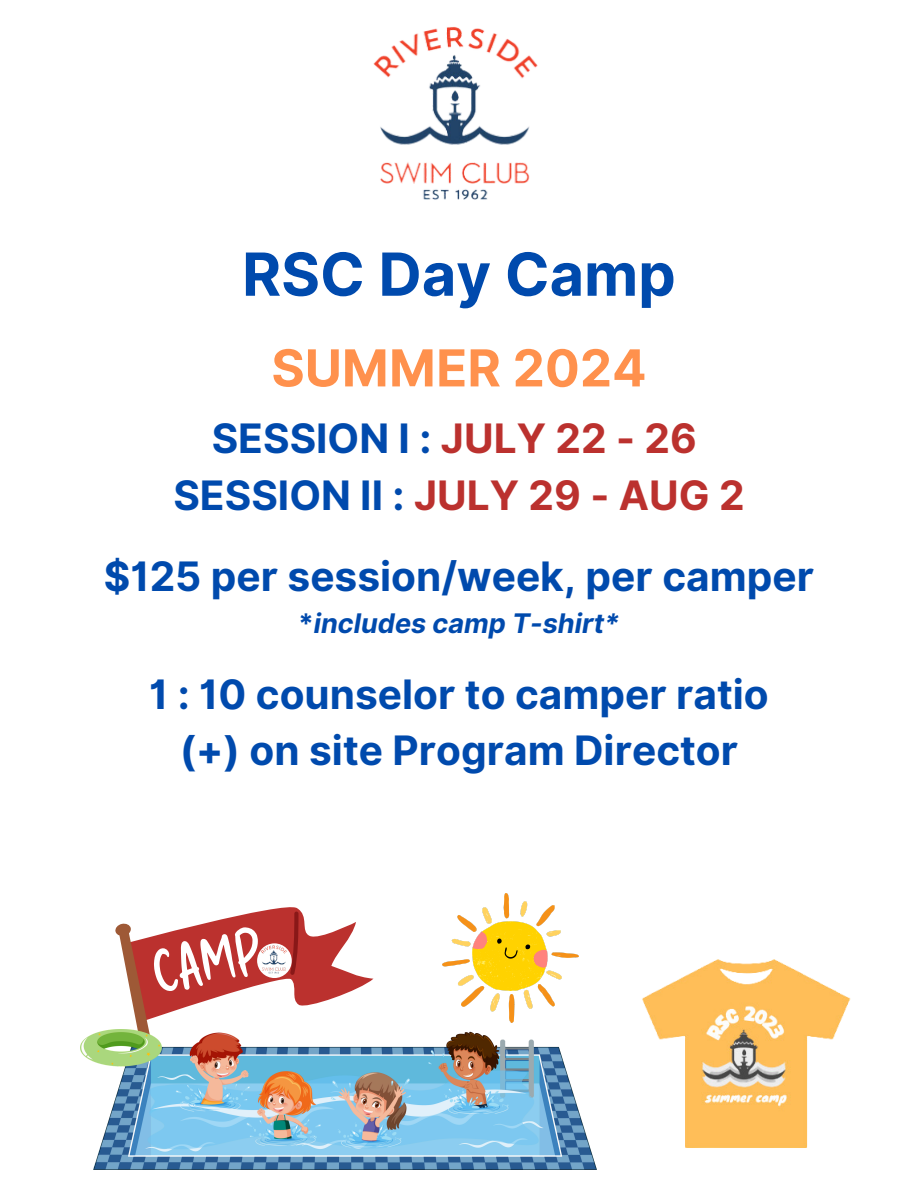
<style>
.page{position:relative;width:918px;height:1188px;background:#fff}
.page>*{position:absolute;margin:0;border:0;box-sizing:border-box;transform-origin:0 0}
.t1{font:700 59.4px "Inter";color:#004aad}
.t2{font:700 51px "Inter";color:#ff914d}
.t3{font:700 40.65px "Inter";color:#004aad}
.t4{font:700 40.65px/56.2px "Inter";color:#bb312e;text-align:center}
.t5{font:italic 700 27px "Inter";color:#004aad}
.s1{color:#004aad}
.s2{font-style:normal}
</style>
<div class="page">
<img style="left:373px;top:27px;width:165px;height:173px">
<svg style="left:115px;top:907px;width:258px;height:122px"></svg>
<img style="left:80px;top:1029px;width:517px;height:141px">
<img style="left:442px;top:894px;width:137px;height:129px">
<svg style="left:257px;top:943px;width:35px;height:35px"></svg>
<img style="left:259px;top:946px;width:31px;height:30px">
<img style="left:642px;top:959px;width:209px;height:189px">
<p class="t1" style="left:242px;top:239px;width:435px">RSC Day Camp</p>
<p class="t2" style="left:271px;top:337px;width:377px">SUMMER 2024</p>
<p class="t4" style="left:173px;top:410px;width:573px"><span class="s1">SESSION I :</span> JULY 22 - 26<br><span class="s1">SESSION II :</span> JULY 29 - AUG 2</p>
<h1 class="t3" style="left:104px;top:552px;width:712px">$125 per session/week, per camper</h1>
<h2 class="t5" style="left:298px;top:607px;width:322px"><span class="s2">*</span>includes camp T-shirt*</h2>
<h3 class="t3" style="left:149px;top:670px;width:621px">1 : 10 counselor to camper ratio</h3>
<p class="t3" style="left:180px;top:726px;width:560px">(+) on site Program Director</p>
</div>
